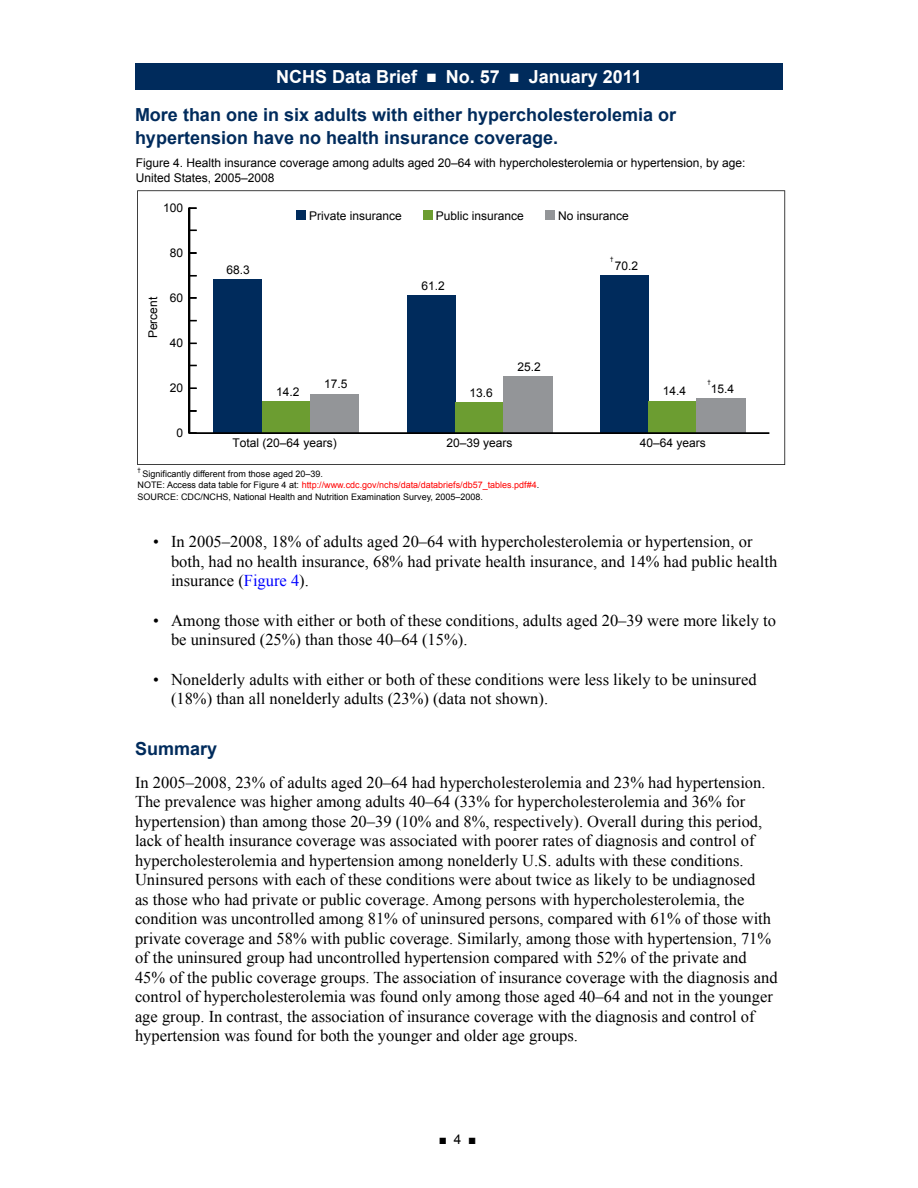
<style>
.page{position:relative;width:918px;height:1188px;background:#fff}
.page>*{position:absolute;margin:0;border:0;box-sizing:border-box;transform-origin:0 0}
.Heading_2{font:700 18px/22.5px "Arial";color:#002b5c}
.t1{font:700 18px "Arial";color:#fff}
.Basic__Bullets{font:16.5px/19.5px "Times New Roman";color:#000}
.t2{font:13.5px "Arial";color:#000}
.t3{font:12px/14.4px "Arial";color:#000}
.t4{font:12px "Arial";color:#010101}
.t5{font:9px/11.6px "Arial";color:#000}
.t6{font:6px "Arial";color:#000}
.s1{color:#f00}
.s2{color:#00f}
</style>
<div class="page">
<div style="left:135px;top:63px;width:648px;height:27px;background:#002b5c"></div>
<svg style="left:137px;top:190px;width:648px;height:275px"></svg>
<div style="left:296px;top:210px;width:10px;height:10px;background:#002b5c"></div>
<div style="left:423px;top:210px;width:10px;height:10px;background:#6c9d31"></div>
<div style="left:545px;top:210px;width:9px;height:10px;background:#939598"></div>
<div style="left:214px;top:280px;width:48px;height:153px;background:#002b5c"></div>
<div style="left:262px;top:401px;width:48px;height:32px;background:#6c9d31"></div>
<div style="left:310px;top:394px;width:48px;height:39px;background:#939598"></div>
<div style="left:407px;top:295px;width:48px;height:138px;background:#002b5c"></div>
<div style="left:455px;top:403px;width:48px;height:30px;background:#6c9d31"></div>
<div style="left:503px;top:376px;width:50px;height:57px;background:#939598"></div>
<div style="left:601px;top:275px;width:48px;height:158px;background:#002b5c"></div>
<div style="left:649px;top:401px;width:48px;height:32px;background:#6c9d31"></div>
<div style="left:697px;top:398px;width:49px;height:35px;background:#939598"></div>
<div style="left:189px;top:208px;width:1px;height:225px;border:1px solid #000"></div>
<svg style="left:189px;top:207px;width:8px;height:2px"></svg>
<svg style="left:189px;top:252px;width:8px;height:2px"></svg>
<svg style="left:189px;top:297px;width:8px;height:2px"></svg>
<svg style="left:189px;top:410px;width:8px;height:2px"></svg>
<div style="left:189px;top:432px;width:580px;height:2px;border:1px solid #000"></div>
<p class="t1" style="left:276px;top:65px;width:367px">NCHS Data Brief ■ No. 57 ■ January 2011</p>
<p class="Heading_2" style="left:135px;top:104px;width:543px">More than one in six adults with either hypercholesterolemia or hypertension have no health insurance coverage.</p>
<p class="t3" style="left:136px;top:156px;width:611px">Figure 4. Health insurance coverage among adults aged 20–64 with hypercholesterolemia or hypertension, by age:<br>United States, 2005–2008</p>
<p class="t4" style="left:163px;top:200px;width:22px">100</p>
<p class="t4" style="left:170px;top:245px;width:15px">80</p>
<p class="t3" style="left:146px;top:338px;width:43px;rotate:-90deg">Percent</p>
<p class="t4" style="left:170px;top:290px;width:15px">60</p>
<p class="t4" style="left:170px;top:335px;width:15px">40</p>
<p class="t4" style="left:170px;top:380px;width:15px">20</p>
<p class="t4" style="left:177px;top:425px;width:8px">0</p>
<p class="t4" style="left:227px;top:262px;width:25px">68.3</p>
<p class="t3" style="left:309px;top:209px;width:94px">Private insurance</p>
<p class="t3" style="left:436px;top:209px;width:90px">Public insurance</p>
<p class="t3" style="left:558px;top:209px;width:72px">No insurance</p>
<p class="t4" style="left:421px;top:278px;width:25px">61.2</p>
<p class="t6" style="left:610px;top:255px;width:5px">†</p>
<p class="t4" style="left:615px;top:258px;width:25px">70.2</p>
<p class="t4" style="left:276px;top:384px;width:25px">14.2</p>
<p class="t4" style="left:324px;top:376px;width:25px">17.5</p>
<p class="t4" style="left:469px;top:385px;width:25px">13.6</p>
<p class="t4" style="left:517px;top:359px;width:25px">25.2</p>
<p class="t6" style="left:708px;top:378px;width:5px">†</p>
<p class="t4" style="left:663px;top:383px;width:25px">14.4</p>
<p class="t4" style="left:711px;top:381px;width:25px">15.4</p>
<p class="t3" style="left:233px;top:436px;width:106px">Total (20–64 years)</p>
<p class="t3" style="left:446px;top:436px;width:68px">20–39 years</p>
<p class="t3" style="left:640px;top:436px;width:68px">40–64 years</p>
<p class="t6" style="left:138px;top:466px;width:5px">†</p>
<p class="t5" style="left:138px;top:468px;width:403px;text-indent:5px">Significantly different from those aged 20–39.<br>NOTE: Access data table for Figure 4 at: <span class="s1">http://www.cdc.gov/nchs/data/databriefs/db57_tables.pdf#4</span>.<br>SOURCE: CDC/NCHS, National Health and Nutrition Examination Survey, 2005–2008.</p>
<p class="Basic__Bullets" style="left:171px;top:532px;width:608px;text-indent:-18px">• In 2005–2008, 18% of adults aged 20–64 with hypercholesterolemia or hypertension, or both, had no health insurance, 68% had private health insurance, and 14% had public health insurance (<span class="s2">Figure 4</span>).</p>
<p class="Basic__Bullets" style="left:171px;top:610px;width:606px;text-indent:-18px">• Among those with either or both of these conditions, adults aged 20–39 were more likely to be uninsured (25%) than those 40–64 (15%).</p>
<p class="Basic__Bullets" style="left:171px;top:669px;width:587px;text-indent:-18px">• Nonelderly adults with either or both of these conditions were less likely to be uninsured (18%) than all nonelderly adults (23%) (data not shown).</p>
<p class="Heading_2" style="left:135px;top:738px;width:84px">Summary</p>
<p class="Basic__Bullets" style="left:135px;top:772px;width:644px">In 2005–2008, 23% of adults aged 20–64 had hypercholesterolemia and 23% had hypertension.<br>The prevalence was higher among adults 40–64 (33% for hypercholesterolemia and 36% for hypertension) than among those 20–39 (10% and 8%, respectively). Overall during this period, lack of health insurance coverage was associated with poorer rates of diagnosis and control of hypercholesterolemia and hypertension among nonelderly U.S. adults with these conditions.<br>Uninsured persons with each of these conditions were about twice as likely to be undiagnosed<br>as those who had private or public coverage. Among persons with hypercholesterolemia, the condition was uncontrolled among 81% of uninsured persons, compared with 61% of those with private coverage and 58% with public coverage. Similarly, among those with hypertension, 71% of the uninsured group had uncontrolled hypertension compared with 52% of the private and 45% of the public coverage groups. The association of insurance coverage with the diagnosis and control of hypercholesterolemia was found only among those aged 40–64 and not in the younger age group. In contrast, the association of insurance coverage with the diagnosis and control of hypertension was found for both the younger and older age groups.</p>
<p class="t2" style="left:439px;top:1130px;width:39px">■ 4 ■</p>
</div>
